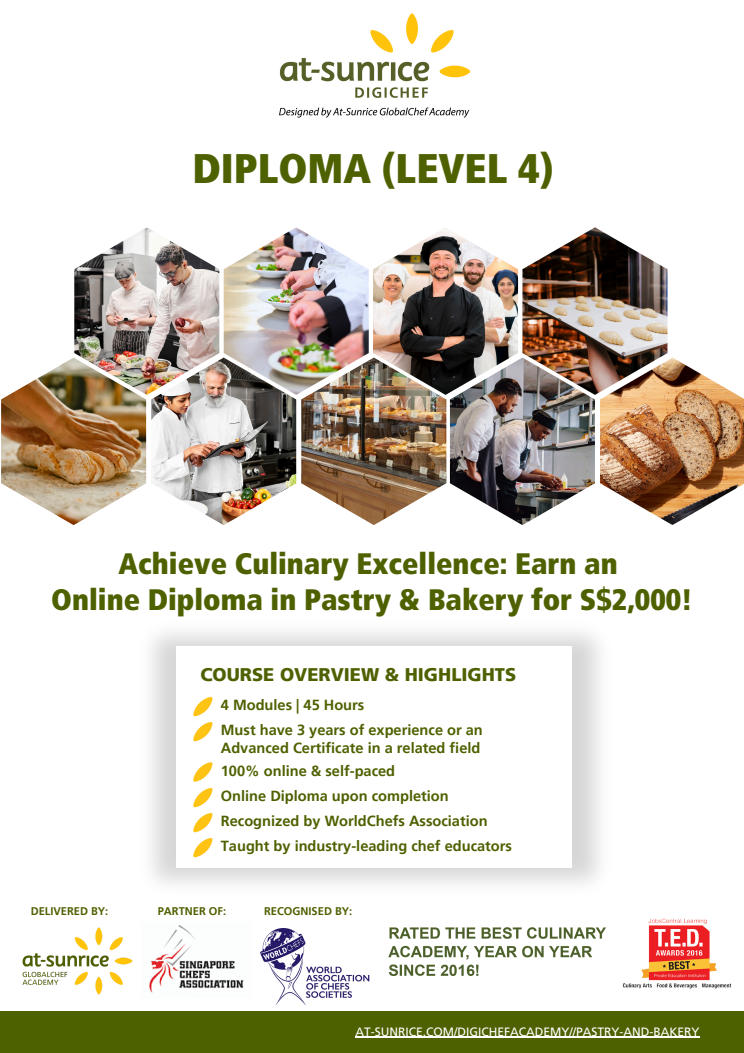
<style>
.page{position:relative;width:744px;height:1053px;background:#fff}
.page>*{position:absolute;margin:0;border:0;box-sizing:border-box;transform-origin:0 0}
.t1{font:900 condensed 41.4px "Frutiger LT Std";color:#4e6100}
.t2{font:900 condensed 29.64px/35.3px "Frutiger LT Std";color:#4e6100;text-align:center}
.t3{font:900 18.24px "Frutiger LT Pro";color:#4e6100}
.t4{font:700 14.6px/17.2px "Frutiger LT Pro";color:#4e6100}
.t5{font:12px "Frutiger LT Pro";color:#fff}
.t6{font:700 11.08px "Frutiger LT Pro";color:#4e6100}
</style>
<div class="page">
<img style="left:279px;top:13px;width:192px;height:105px">
<img style="left:149px;top:925px;width:95px;height:68px">
<div style="left:0;top:1010px;width:744px;height:42px;background:#4e6100"></div>
<img style="left:74px;top:227px;width:145px;height:168px">
<img style="left:151px;top:357px;width:145px;height:168px">
<img style="left:224px;top:227px;width:145px;height:168px">
<img style="left:301px;top:357px;width:145px;height:168px">
<img style="left:373px;top:228px;width:145px;height:167px">
<img style="left:450px;top:357px;width:145px;height:168px">
<img style="left:522px;top:227px;width:145px;height:168px">
<img style="left:600px;top:357px;width:144px;height:168px">
<img style="left:1px;top:357px;width:145px;height:168px">
<img style="left:22px;top:927px;width:111px;height:68px">
<img style="left:260px;top:928px;width:109px;height:77px">
<img style="left:388px;top:918px;width:344px;height:71px">
<img style="left:193px;top:696px;width:20px;height:20px">
<img style="left:193px;top:716px;width:20px;height:26px">
<img style="left:193px;top:762px;width:20px;height:20px">
<img style="left:193px;top:787px;width:20px;height:20px">
<img style="left:193px;top:807px;width:20px;height:25px">
<img style="left:193px;top:832px;width:20px;height:26px">
<hr style="left:355px;top:1036px;width:221px;height:1px;background:#fff">
<hr style="left:576px;top:1036px;width:123px;height:1px;background:#fff">
<h4 class="t1" style="left:193px;top:151px;width:362px">DIPLOMA (LEVEL 4)</h4>
<p class="t2" style="left:51px;top:549px;width:643px">Achieve Culinary Excellence: Earn an<br>Online Diploma in Pastry &amp; Bakery for S$2,000!</p>
<h5 class="t3" style="left:200px;top:663px;width:317px">COURSE OVERVIEW &amp; HIGHLIGHTS</h5>
<p class="t4" style="left:221px;top:696px;width:145px">4 Modules | 45 Hours</p>
<p class="t4" style="left:221px;top:721px;width:264px">Must have 3 years of experience or an<br>Advanced Certificate in a related field</p>
<h5 class="t4" style="left:221px;top:762px;width:176px">100% online &amp; self-paced</h5>
<h5 class="t4" style="left:221px;top:787px;width:229px">Online Diploma upon completion</h5>
<p class="t4" style="left:221px;top:812px;width:268px">Recognized by WorldChefs Association</p>
<p class="t4" style="left:221px;top:837px;width:293px">Taught by industry-leading chef educators</p>
<h4 class="t6" style="left:31px;top:903px;width:79px">DELIVERED BY:</h4>
<h4 class="t6" style="left:158px;top:904px;width:70px">PARTNER OF:</h4>
<h4 class="t6" style="left:264px;top:904px;width:90px">RECOGNISED BY:</h4>
<h4 class="t5" style="left:355px;top:1024px;width:346px">AT-SUNRICE.COM/DIGICHEFACADEMY//PASTRY-AND-BAKERY</h4>
</div>
